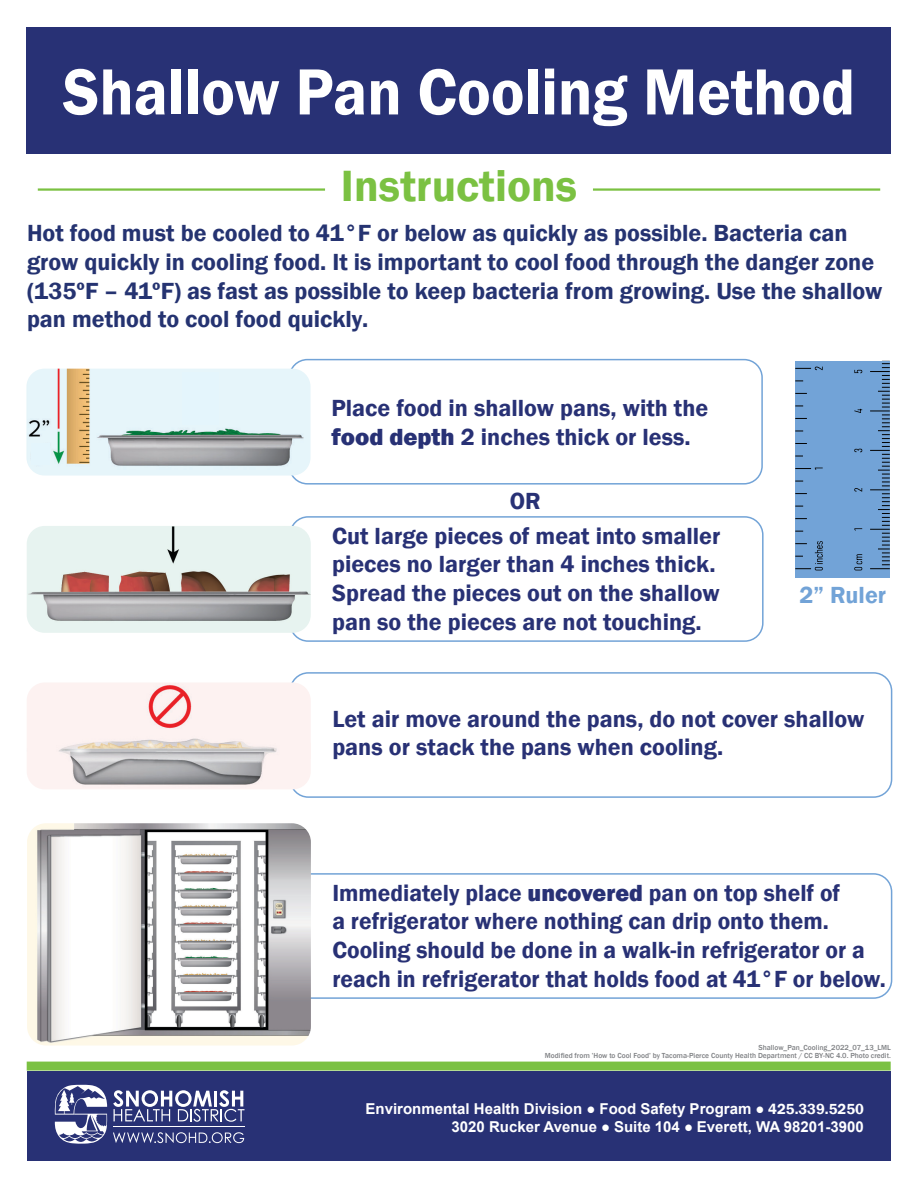
<style>
.page{position:relative;width:918px;height:1188px;background:#fff}
.page>*{position:absolute;margin:0;border:0;box-sizing:border-box;transform-origin:0 0}
.t1{font:600 67.5px "Franklin Gothic";color:#fff;scale:.93 1}
.t2{font:600 45px "Franklin Gothic";color:#7bc142}
.t3{font:600 24px/28.8px "Franklin Gothic";color:#283175}
.t4{font:600 24px/28.8px "Franklin Gothic";color:#253371}
.t5{font:600 24px "Franklin Gothic";color:#72a3d7}
.t6{font:700 15px "Arial";color:#fff}
.t7{font:500 7.5px "Franklin Gothic";color:#808285}
.s1{font-weight:800}
.s2{font-family:"Franklin Gothic";font-weight:600}
</style>
<div class="page">
<div style="left:27px;top:27px;width:864px;height:127px;background:#283175"></div>
<hr style="left:38px;top:188px;width:287px;height:3px;background:#7bc142">
<hr style="left:593px;top:188px;width:287px;height:3px;background:#7bc142">
<div style="left:27px;top:1071px;width:863px;height:90px;background:#283175"></div>
<div style="left:27px;top:1062px;width:864px;height:9px;background:#7bc142"></div>
<svg style="left:113px;top:1090px;width:131px;height:32px"></svg>
<svg style="left:113px;top:1132px;width:131px;height:11px"></svg>
<hr style="left:113px;top:1126px;width:131px;height:1px;background:#fff">
<svg style="left:54px;top:1085px;width:53px;height:59px"></svg>
<div style="left:289px;top:359px;width:474px;height:126px;border:2px solid #72a3d7;border-radius:18px"></div>
<div style="left:289px;top:516px;width:475px;height:126px;border:2px solid #72a3d7;border-radius:18px"></div>
<img style="left:27px;top:526px;width:284px;height:107px">
<div style="left:290px;top:672px;width:602px;height:126px;border:2px solid #72a3d7;border-radius:18px"></div>
<div style="left:290px;top:873px;width:602px;height:126px;border:2px solid #72a3d7;border-radius:18px"></div>
<div style="left:795px;top:361px;width:95px;height:217px;background:#72a3d7"></div>
<svg style="left:795px;top:367px;width:28px;height:3px"></svg>
<svg style="left:795px;top:468px;width:28px;height:2px"></svg>
<svg style="left:795px;top:418px;width:12px;height:1px"></svg>
<svg style="left:795px;top:518px;width:12px;height:1px"></svg>
<svg style="left:795px;top:393px;width:12px;height:1px"></svg>
<svg style="left:795px;top:493px;width:12px;height:1px"></svg>
<svg style="left:795px;top:443px;width:12px;height:1px"></svg>
<svg style="left:795px;top:541px;width:28px;height:29px"></svg>
<svg style="left:870px;top:363px;width:20px;height:206px"></svg>
<svg style="left:854px;top:370px;width:8px;height:3px"></svg>
<svg style="left:854px;top:409px;width:8px;height:4px"></svg>
<svg style="left:854px;top:449px;width:8px;height:3px"></svg>
<svg style="left:854px;top:488px;width:8px;height:4px"></svg>
<svg style="left:854px;top:528px;width:8px;height:3px"></svg>
<svg style="left:854px;top:554px;width:8px;height:16px"></svg>
<img style="left:26px;top:369px;width:285px;height:107px">
<div style="left:182px;top:372px;width:37px;height:53px;background:#e4f5fc"></div>
<div style="left:32px;top:443px;width:18px;height:22px;background:#e4f5fc"></div>
<img style="left:27px;top:682px;width:284px;height:107px">
<div style="left:298px;top:743px;width:13px;height:16px;background:#fdf2f1"></div>
<img style="left:27px;top:823px;width:284px;height:223px">
<p class="t1" style="left:63px;top:50px;width:853px">Shallow Pan Cooling Method</p>
<p class="t2" style="left:341px;top:159px;width:238px">Instructions</p>
<p class="t4" style="left:27px;top:219px;width:857px">Hot food must be cooled to 41°F or below as quickly as possible. Bacteria can grow quickly in cooling food. It is important to cool food through the danger zone (135ºF – 41ºF) as fast as possible to keep bacteria from growing. Use the shallow pan method to cool food quickly.</p>
<p class="t3" style="left:331px;top:394px;width:378px">Place food in shallow pans, with the <span class="s1">food depth</span> 2 inches thick or less.</p>
<p class="t3" style="left:510px;top:487px;width:33px">OR</p>
<p class="t3" style="left:332px;top:521px;width:390px">Cut large pieces of meat into smaller pieces no larger than 4 inches thick.<br>Spread the pieces out on the shallow pan so the pieces are not touching.</p>
<p class="t5" style="left:800px;top:580px;width:88px">2” Ruler</p>
<p class="t3" style="left:332px;top:704px;width:534px">Let air move around the pans, do not cover shallow pans or stack the pans when cooling.</p>
<p class="t3" style="left:332px;top:878px;width:555px">Immediately place <span class="s1">uncovered</span> pan on top shelf of<br>a refrigerator where nothing can drip onto them.<br>Cooling should be done in a walk-in refrigerator or a reach in refrigerator that holds food at 41°F or below.</p>
<p class="t7" style="left:758px;top:1043px;width:134px">Shallow_Pan_Cooling_2022_07_13_LML</p>
<p class="t7" style="left:545px;top:1051px;width:348px">Modified from ’How to Cool Food’ by Tacoma-Pierce County Health Department / CC BY-NC 4.0. Photo credit.</p>
<p class="t6" style="left:366px;top:1098px;width:500px">Environmental Health Division <span class="s2">●</span> Food Safety Program <span class="s2">● 425.339.5250</span></p>
<p class="t6" style="left:452px;top:1116px;width:414px">3020 Rucker Avenue <span class="s2">●</span> Suite 104 <span class="s2">●</span> Everett, WA 98201-3900</p>
</div>
